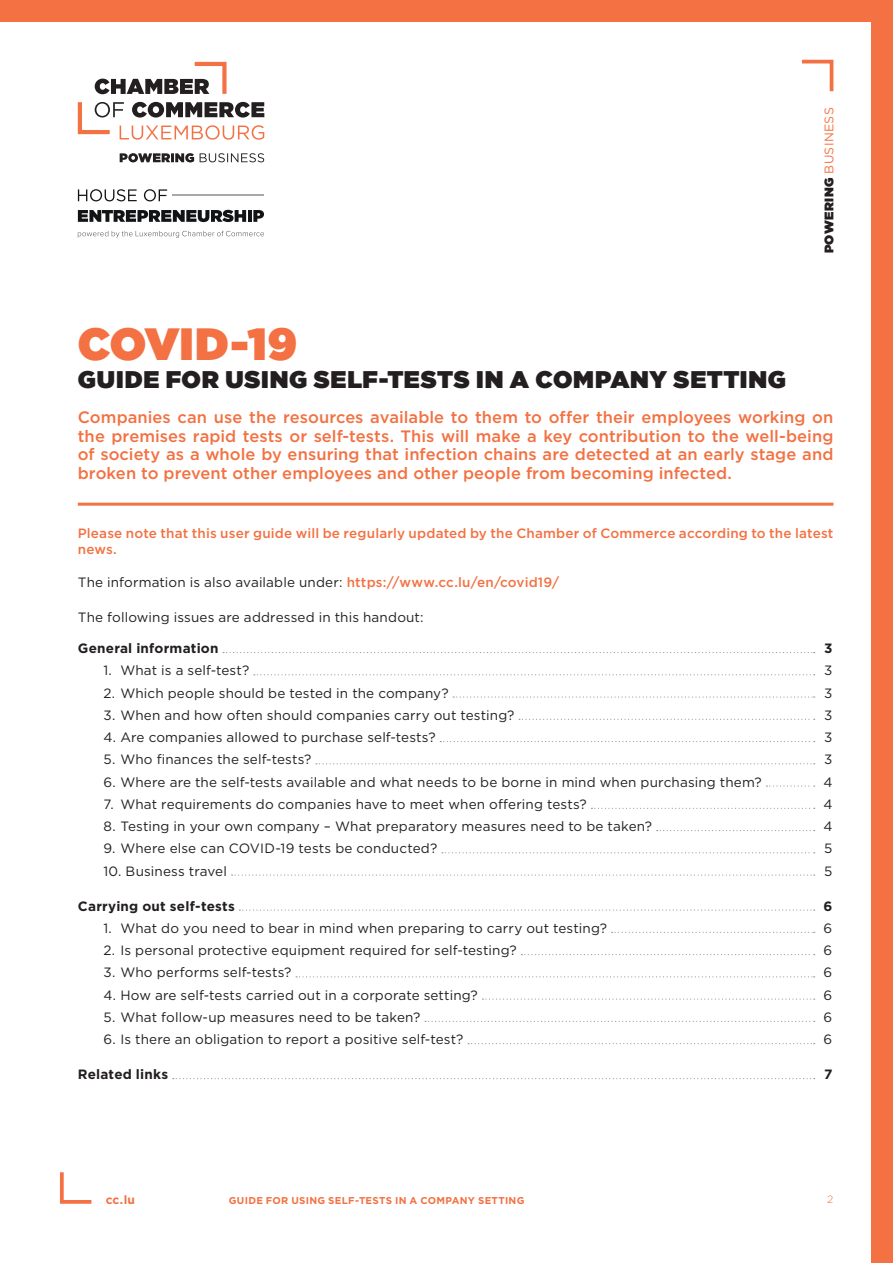
<style>
.page{position:relative;width:893px;height:1263px;background:#fff}
.page>*{position:absolute;margin:0;border:0;box-sizing:border-box;transform-origin:0 0}
.t1{font:45px "Gotham Ultra";letter-spacing:.005em;color:#f37142}
.t2{font:24px "Gotham Ultra";letter-spacing:.03em;color:#231f20}
.t3{font:500 16.5px/18.8px "Gotham";letter-spacing:.005em;color:#f37142;text-align:justify}
.t4{font:13.5px "Gotham";letter-spacing:.01em;color:#231f20}
.t5{font:500 13.5px/16.2px "Gotham";letter-spacing:.01em;color:#f37142}
.t6{font:700 13.5px "Gotham";letter-spacing:.015em;color:#231f20}
.t7{font:12.45px "Gotham Ultra";letter-spacing:.04em;color:#231f20}
.t8{font:700 12px "Gotham";color:#f37142}
.t9{font:300 10.5px "Gotham";color:#f37142}
.t10{font:700 9.9px "Gotham";letter-spacing:.03em;color:#f37142}
.s1{font-family:"Gotham";color:#f37142}
.s2{font-weight:500;color:#f37142}
</style>
<div class="page">
<div style="left:0;top:0;width:893px;height:21px;background:#f37142"></div>
<div style="left:872px;top:0;width:21px;height:1263px;background:#f37142"></div>
<svg style="left:802px;top:59px;width:32px;height:33px"></svg>
<svg style="left:95px;top:62px;width:132px;height:32px"></svg>
<svg style="left:78px;top:102px;width:186px;height:38px"></svg>
<svg style="left:120px;top:153px;width:144px;height:9px"></svg>
<hr style="left:78px;top:503px;width:755px;height:3px;background:#f37142">
<svg style="left:223px;top:652px;width:592px;height:1px"></svg>
<svg style="left:254px;top:674px;width:561px;height:1px"></svg>
<svg style="left:453px;top:696px;width:362px;height:2px"></svg>
<svg style="left:519px;top:719px;width:296px;height:1px"></svg>
<svg style="left:440px;top:741px;width:375px;height:1px"></svg>
<svg style="left:316px;top:763px;width:499px;height:1px"></svg>
<svg style="left:766px;top:785px;width:49px;height:2px"></svg>
<svg style="left:591px;top:808px;width:224px;height:1px"></svg>
<svg style="left:657px;top:830px;width:158px;height:1px"></svg>
<svg style="left:442px;top:852px;width:373px;height:1px"></svg>
<svg style="left:232px;top:874px;width:583px;height:2px"></svg>
<svg style="left:239px;top:909px;width:576px;height:2px"></svg>
<svg style="left:612px;top:932px;width:203px;height:1px"></svg>
<svg style="left:521px;top:954px;width:294px;height:1px"></svg>
<svg style="left:296px;top:976px;width:519px;height:1px"></svg>
<svg style="left:482px;top:998px;width:333px;height:2px"></svg>
<svg style="left:425px;top:1021px;width:390px;height:1px"></svg>
<svg style="left:468px;top:1043px;width:347px;height:1px"></svg>
<svg style="left:173px;top:1078px;width:642px;height:1px"></svg>
<svg style="left:60px;top:1172px;width:32px;height:32px"></svg>
<svg style="left:78px;top:189px;width:59px;height:12px"></svg>
<svg style="left:144px;top:189px;width:23px;height:12px"></svg>
<svg style="left:78px;top:210px;width:168px;height:12px"></svg>
<hr style="left:248px;top:210px;width:4px;height:12px;background:#111314">
<svg style="left:253px;top:210px;width:11px;height:12px"></svg>
<hr style="left:173px;top:195px;width:91px;height:1px;background:#a7a9a9">
<svg style="left:78px;top:231px;width:186px;height:7px"></svg>
<p class="t7" style="left:822px;top:253px;width:147px;rotate:-90deg">POWERING <span class="s1">BUSINESS</span></p>
<h1 class="t1" style="left:78px;top:318px;width:221px">COVID-19</h1>
<h2 class="t2" style="left:78px;top:366px;width:709px">GUIDE FOR USING SELF-TESTS IN A COMPANY SETTING</h2>
<p class="t3" style="left:78px;top:407px;width:757px">Companies can use the resources available to them to offer their employees working on the premises rapid tests or self-tests. This will make a key contribution to the well-being of society as a whole by ensuring that infection chains are detected at an early stage and broken to prevent other employees and other people from becoming infected.</p>
<p class="t5" style="left:78px;top:524px;width:757px">Please note that this user guide will be regularly updated by the Chamber of Commerce according to the latest news.</p>
<p class="t4" style="left:78px;top:574px;width:483px">The information is also available under: <span class="s2">https://www.cc.lu/en/covid19/</span></p>
<p class="t4" style="left:78px;top:609px;width:347px">The following issues are addressed in this handout:</p>
<p class="t6" style="left:78px;top:640px;width:142px">General information</p>
<p class="t6" style="left:824px;top:640px;width:10px">3</p>
<p class="t4" style="left:103px;top:662px;width:147px">1. What is a self-test?</p>
<p class="t4" style="left:824px;top:662px;width:10px">3</p>
<p class="t4" style="left:103px;top:684px;width:347px">2. Which people should be tested in the company?</p>
<p class="t4" style="left:824px;top:684px;width:10px">3</p>
<p class="t4" style="left:103px;top:706px;width:413px">3. When and how often should companies carry out testing?</p>
<p class="t4" style="left:824px;top:706px;width:10px">3</p>
<p class="t4" style="left:103px;top:729px;width:334px">4. Are companies allowed to purchase self-tests?</p>
<p class="t4" style="left:824px;top:729px;width:10px">3</p>
<p class="t4" style="left:103px;top:751px;width:210px">5. Who finances the self-tests?</p>
<p class="t4" style="left:824px;top:751px;width:10px">3</p>
<p class="t4" style="left:103px;top:773px;width:660px">6. Where are the self-tests available and what needs to be borne in mind when purchasing them?</p>
<p class="t4" style="left:823px;top:773px;width:11px">4</p>
<p class="t4" style="left:103px;top:795px;width:485px">7. What requirements do companies have to meet when offering tests?</p>
<p class="t4" style="left:823px;top:795px;width:11px">4</p>
<p class="t4" style="left:103px;top:818px;width:550px">8. Testing in your own company – What preparatory measures need to be taken?</p>
<p class="t4" style="left:823px;top:818px;width:11px">4</p>
<p class="t4" style="left:103px;top:840px;width:335px">9. Where else can COVID-19 tests be conducted?</p>
<p class="t4" style="left:824px;top:840px;width:10px">5</p>
<p class="t4" style="left:103px;top:862px;width:125px">10. Business travel</p>
<p class="t4" style="left:824px;top:862px;width:10px">5</p>
<p class="t6" style="left:78px;top:898px;width:158px">Carrying out self-tests</p>
<p class="t6" style="left:823px;top:898px;width:10px">6</p>
<p class="t4" style="left:103px;top:919px;width:505px">1. What do you need to bear in mind when preparing to carry out testing?</p>
<p class="t4" style="left:824px;top:919px;width:10px">6</p>
<p class="t4" style="left:103px;top:942px;width:415px">2. Is personal protective equipment required for self-testing?</p>
<p class="t4" style="left:824px;top:942px;width:10px">6</p>
<p class="t4" style="left:103px;top:964px;width:190px">3. Who performs self-tests?</p>
<p class="t4" style="left:824px;top:964px;width:10px">6</p>
<p class="t4" style="left:103px;top:986px;width:376px">4. How are self-tests carried out in a corporate setting?</p>
<p class="t4" style="left:824px;top:986px;width:10px">6</p>
<p class="t4" style="left:103px;top:1008px;width:319px">5. What follow-up measures need to be taken?</p>
<p class="t4" style="left:824px;top:1008px;width:10px">6</p>
<p class="t4" style="left:103px;top:1031px;width:362px">6. Is there an obligation to report a positive self-test?</p>
<p class="t4" style="left:824px;top:1031px;width:10px">6</p>
<p class="t6" style="left:78px;top:1066px;width:92px">Related links</p>
<p class="t6" style="left:824px;top:1066px;width:10px">7</p>
<p class="t8" style="left:106px;top:1192px;width:31px">cc.lu</p>
<p class="t10" style="left:229px;top:1194px;width:297px">GUIDE FOR USING SELF-TESTS IN A COMPANY SETTING</p>
<p class="t9" style="left:827px;top:1193px;width:8px">2</p>
</div>
